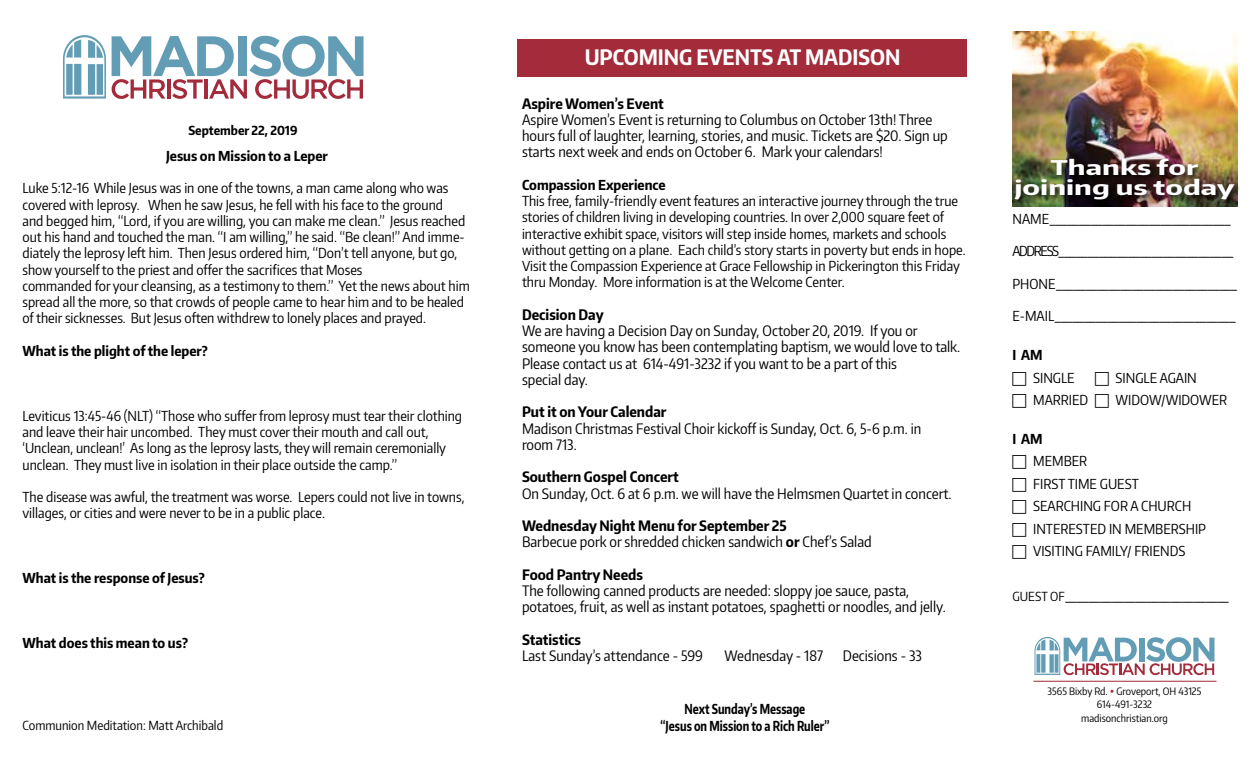
<style>
.page{position:relative;width:1260px;height:765px;background:#fff}
.page>*{position:absolute;margin:0;border:0;box-sizing:border-box;transform-origin:0 0}
.t1{font:700 21.25px "Encode Sans Condensed";color:#fff}
.t2{font:700 20.25px/20.2px "Encode Sans Condensed";color:#fff;text-align:center;scale:1.54 1}
.t3{font:14.38px/16.2px "Encode Sans Condensed";color:#000}
.t4{font:700 14.38px "Encode Sans Condensed";color:#000}
.t5{font:13.75px/16.2px "Encode Sans Condensed";color:#000}
.t6{font:700 13.75px "Encode Sans Condensed";color:#000}
.t7{font:700 13.75px/16.2px "Encode Sans Condensed";color:#000;text-align:center;scale:.84 1}
.t8{font:13.75px "Encode Sans Condensed";letter-spacing:-.1em;color:#000}
.t9{font:12.5px "Encode Sans Condensed";color:#000}
.t10{font:700 12.5px "Encode Sans Condensed";color:#000}
.t11{font:10.12px/13.2px "Encode Sans Condensed";color:#000;text-align:center}
.s1{font-weight:700}
.s2{font-size:12.5px}
.s3{color:#a32b3a}
</style>
<div class="page">
<img style="left:1012px;top:32px;width:226px;height:174px">
<div style="left:1013px;top:158px;width:228px;height:49px;background:#000;opacity:.75"></div>
<div style="left:518px;top:39px;width:450px;height:37px;background:#a32b3a"></div>
<svg style="left:112px;top:36px;width:252px;height:63px"></svg>
<svg style="left:63px;top:35px;width:43px;height:64px"></svg>
<svg style="left:1035px;top:637px;width:179px;height:38px"></svg>
<hr style="left:1033px;top:681px;width:184px;height:1px;background:#a32b3a">
<p class="t10" style="left:188px;top:122px;width:111px">September 22, 2019</p>
<p class="t6" style="left:166px;top:147px;width:163px">Jesus on Mission to a Leper</p>
<p class="t5" style="left:23px;top:180px;width:449px">Luke 5:12-16 While Jesus was in one of the towns, a man came along who was covered with leprosy. When he saw Jesus, he fell with his face to the ground<br>and begged him, “Lord, if you are willing, you can make me clean.” Jesus reached out his hand and touched the man. “I am willing,” he said. “Be clean!” And imme&shy;diately the leprosy left him. Then Jesus ordered him, “Don’t tell anyone, but go, show yourself to the priest and offer the sacrifices that Moses<br>commanded for your cleansing, as a testimony to them.” Yet the news about him spread all the more, so that crowds of people came to hear him and to be healed of their sicknesses. But Jesus often withdrew to lonely places and prayed.</p>
<p class="t6" style="left:23px;top:342px;width:187px">What is the plight of the leper?</p>
<p class="t5" style="left:23px;top:407px;width:441px">Leviticus 13:45-46 (NLT) “Those who suffer from leprosy must tear their clothing and leave their hair uncombed. They must cover their mouth and call out, ‘Unclean, unclean!’ As long as the leprosy lasts, they will remain ceremonially unclean. They must live in isolation in their place outside the camp.”</p>
<p class="t5" style="left:23px;top:488px;width:444px">The disease was awful, the treatment was worse. Lepers could not live in towns, villages, or cities and were never to be in a public place.</p>
<p class="t6" style="left:23px;top:569px;width:184px">What is the response of Jesus?</p>
<p class="t6" style="left:23px;top:634px;width:167px">What does this mean to us?</p>
<p class="t9" style="left:22px;top:717px;width:202px">Communion Meditation: Matt Archibald</p>
<h1 class="t1" style="left:585px;top:43px;width:317px">UPCOMING EVENTS AT MADISON</h1>
<p class="t4" style="left:522px;top:94px;width:143px">Aspire Women’s Event</p>
<p class="t3" style="left:522px;top:111px;width:427px">Aspire Women’s Event is returning to Columbus on October 13th! Three hours full of laughter, learning, stories, and music. Tickets are $20. Sign up starts next week and ends on October 6. Mark your calendars!</p>
<p class="t6" style="left:522px;top:176px;width:145px">Compassion Experience</p>
<p class="t5" style="left:522px;top:193px;width:445px">This free, family-friendly event features an interactive journey through the true stories of children living in developing countries. In over 2,000 square feet of interactive exhibit space, visitors will step inside homes, markets and schools without getting on a plane. Each child’s story starts in poverty but ends in hope.<br>Visit the Compassion Experience at Grace Fellowship in Pickerington this Friday thru Monday. More information is at the Welcome Center.</p>
<p class="t4" style="left:522px;top:305px;width:83px">Decision Day</p>
<p class="t3" style="left:522px;top:322px;width:440px">We are having a Decision Day on Sunday, October 20, 2019. If you or someone you know has been contemplating baptism, we would love to talk.<br>Please contact us at 614-491-3232 if you want to be a part of this<br>special day.</p>
<p class="t4" style="left:522px;top:403px;width:146px">Put it on Your Calendar</p>
<p class="t3" style="left:522px;top:420px;width:401px">Madison Christmas Festival Choir kickoff is Sunday, Oct. 6, 5-6 p.m. in room 713.</p>
<p class="t4" style="left:522px;top:468px;width:158px">Southern Gospel Concert</p>
<p class="t3" style="left:522px;top:485px;width:431px">On Sunday, Oct. 6 at 6 p.m. we will have the Helmsmen Quartet in concert.</p>
<p class="t3" style="left:522px;top:517px;width:351px"><span class="s1">Wednesday Night Menu for September 25<br></span>Barbecue pork or shredded chicken sandwich <span class="s1">or</span> Chef’s Salad</p>
<p class="t4" style="left:522px;top:565px;width:123px">Food Pantry Needs</p>
<p class="t3" style="left:522px;top:582px;width:425px">The following canned products are needed: sloppy joe sauce, pasta, potatoes, fruit, as well as instant potatoes, spaghetti or noodles, and jelly.</p>
<p class="t4" style="left:522px;top:630px;width:61px">Statistics</p>
<p class="t3" style="left:522px;top:647px;width:183px">Last Sunday’s attendance - 599</p>
<p class="t3" style="left:725px;top:647px;width:100px">Wednesday - 187</p>
<p class="t3" style="left:843px;top:647px;width:81px">Decisions - 33</p>
<p class="t7" style="left:661px;top:701px;width:202px">Next Sunday’s Message<br>“Jesus on Mission to a Rich Ruler”</p>
<h2 class="t2" style="left:1015px;top:157px;width:144px">Thanks for joining us today</h2>
<p class="t5" style="left:1012px;top:210px;width:220px">NAME_______________________________</p>
<p class="t8" style="left:1012px;top:242px;width:223px">ADDRESS______________________________</p>
<p class="t5" style="left:1012px;top:275px;width:227px">PHONE_______________________________</p>
<p class="t5" style="left:1012px;top:308px;width:225px">E-MAIL_______________________________</p>
<p class="t6" style="left:1012px;top:346px;width:32px">I AM</p>
<p class="t5" style="left:1033px;top:369px;width:43px">SINGLE</p>
<p class="t5" style="left:1116px;top:369px;width:83px">SINGLE AGAIN</p>
<p class="t5" style="left:1033px;top:391px;width:57px">MARRIED</p>
<p class="t5" style="left:1116px;top:391px;width:113px">WIDOW/WIDOWER</p>
<p class="t6" style="left:1012px;top:430px;width:32px">I AM</p>
<p class="t5" style="left:1033px;top:450px;width:174px;line-height:22.5px">MEMBER<br>FIRST TIME GUEST<br>SEARCHING FOR A CHURCH<br>INTERESTED IN MEMBERSHIP<br>VISITING FAMILY/ FRIENDS</p>
<p class="t5" style="left:1012px;top:588px;width:218px"><span class="s2">GUEST OF</span>____________________________</p>
<p class="t11" style="left:1048px;top:684px;width:155px">3565 Bixby Rd. <span class="s3">•</span> Groveport, OH 43125<br>614-491-3232<br>madisonchristian.org</p>
</div>
